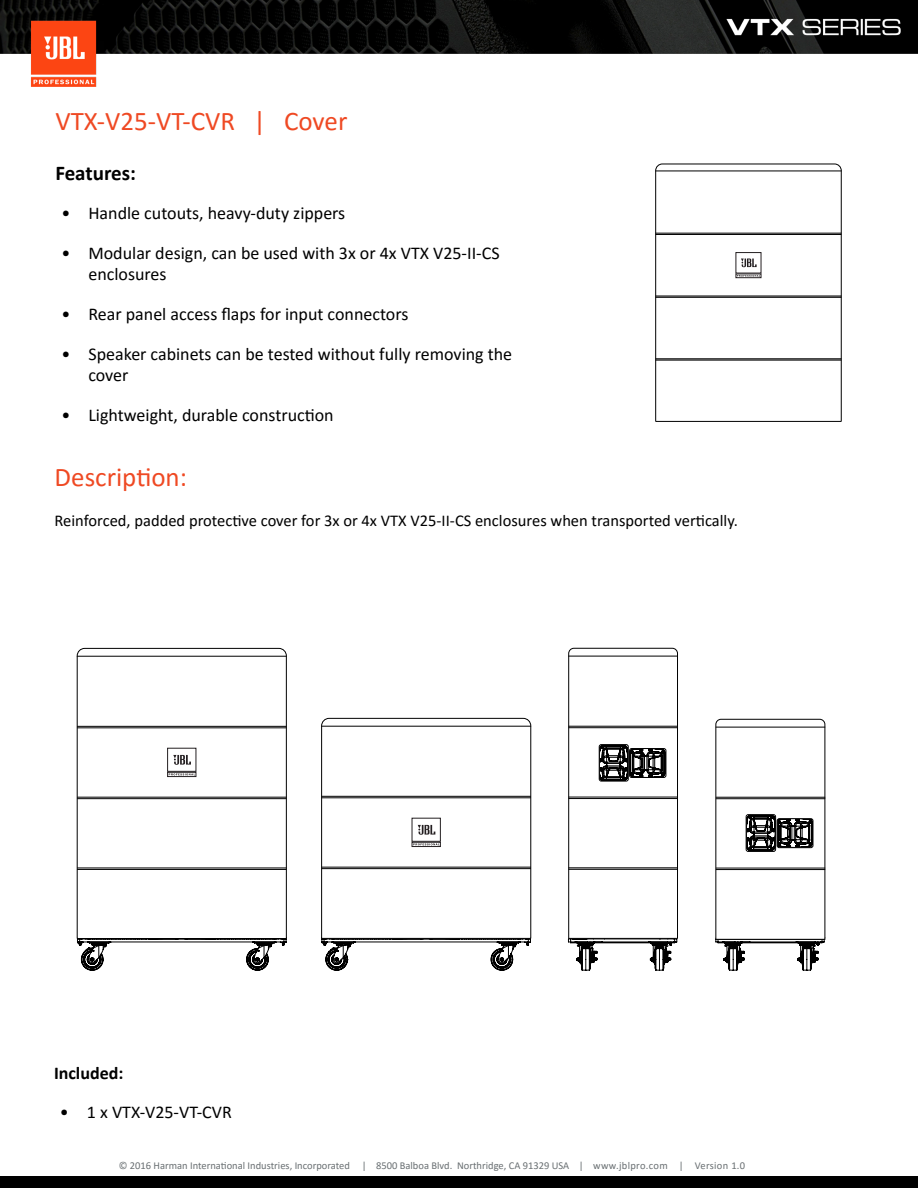
<style>
.page{position:relative;width:918px;height:1188px;background:#fff}
.page>*{position:absolute;margin:0;border:0;box-sizing:border-box;transform-origin:0 0}
.t1{font:27px "Calibri";color:#ef4923}
.t2{font:700 21px "Calibri";color:#000}
.t3{font:18px/21.6px "Calibri";color:#000}
.t4{font:700 18px "Calibri";color:#000}
.t5{font:16.5px "Calibri";color:#000}
.t6{font:10.5px "Calibri";color:#696f72}
</style>
<div class="page">
<img style="left:0;top:0;width:918px;height:86px">
<div style="left:0;top:1176px;width:918px;height:12px;background:#000"></div>
<svg style="left:77px;top:939px;width:210px;height:32px"></svg>
<svg style="left:77px;top:648px;width:210px;height:291px"></svg>
<hr style="left:77px;top:656px;width:209px;height:1px;background:#000">
<hr style="left:77px;top:726px;width:209px;height:1px;background:#000">
<hr style="left:77px;top:728px;width:209px;height:1px;background:#000">
<hr style="left:77px;top:797px;width:209px;height:1px;background:#000">
<hr style="left:77px;top:798px;width:209px;height:1px;background:#000">
<hr style="left:77px;top:868px;width:209px;height:1px;background:#000">
<hr style="left:77px;top:869px;width:209px;height:1px;background:#000">
<div style="left:167px;top:748px;width:29px;height:24px;border:1px solid #241f21"></div>
<svg style="left:173px;top:755px;width:18px;height:10px"></svg>
<div style="left:167px;top:772px;width:29px;height:5px;border:1px solid #241f21"></div>
<svg style="left:169px;top:773px;width:26px;height:2px"></svg>
<svg style="left:321px;top:939px;width:210px;height:32px"></svg>
<svg style="left:321px;top:718px;width:210px;height:221px"></svg>
<hr style="left:322px;top:726px;width:209px;height:1px;background:#000">
<hr style="left:322px;top:796px;width:209px;height:1px;background:#000">
<hr style="left:322px;top:798px;width:209px;height:1px;background:#000">
<hr style="left:322px;top:867px;width:209px;height:1px;background:#000">
<hr style="left:322px;top:868px;width:209px;height:1px;background:#000">
<div style="left:412px;top:818px;width:29px;height:24px;border:1px solid #241f21"></div>
<svg style="left:418px;top:825px;width:17px;height:10px"></svg>
<div style="left:412px;top:842px;width:29px;height:5px;border:1px solid #241f21"></div>
<svg style="left:413px;top:843px;width:27px;height:2px"></svg>
<svg style="left:568px;top:648px;width:110px;height:8px"></svg>
<svg style="left:568px;top:656px;width:257px;height:315px"></svg>
<svg style="left:715px;top:719px;width:110px;height:221px"></svg>
<hr style="left:716px;top:727px;width:109px;height:1px;background:#000">
<hr style="left:716px;top:797px;width:109px;height:1px;background:#000">
<hr style="left:716px;top:798px;width:109px;height:1px;background:#000">
<hr style="left:716px;top:868px;width:109px;height:1px;background:#000">
<hr style="left:716px;top:869px;width:109px;height:1px;background:#000">
<svg style="left:655px;top:164px;width:187px;height:258px"></svg>
<hr style="left:656px;top:171px;width:185px;height:1px;background:#000">
<hr style="left:656px;top:233px;width:185px;height:1px;background:#000">
<hr style="left:656px;top:234px;width:185px;height:1px;background:#000">
<hr style="left:656px;top:296px;width:185px;height:1px;background:#000">
<hr style="left:656px;top:297px;width:185px;height:1px;background:#000">
<hr style="left:656px;top:359px;width:185px;height:1px;background:#000">
<hr style="left:656px;top:360px;width:185px;height:1px;background:#000">
<div style="left:736px;top:252px;width:25px;height:21px;border:1px solid #241f21"></div>
<svg style="left:741px;top:259px;width:16px;height:8px"></svg>
<div style="left:736px;top:274px;width:25px;height:4px;border:1px solid #241f21"></div>
<svg style="left:737px;top:275px;width:23px;height:2px"></svg>
<h1 class="t1" style="left:55px;top:102px;width:294px">VTX-V25-VT-CVR | Cover</h1>
<p class="t2" style="left:55px;top:158px;width:82px">Features:</p>
<p class="t3" style="left:61px;top:202px;width:285px">• Handle cutouts, heavy-duty zippers</p>
<p class="t3" style="left:88px;top:241px;width:413px;text-indent:-27px">• Modular design, can be used with 3x or 4x VTX V25-II-CS enclosures</p>
<p class="t3" style="left:61px;top:303px;width:348px">• Rear panel access flaps for input connectors</p>
<p class="t3" style="left:88px;top:342px;width:425px;text-indent:-27px">• Speaker cabinets can be tested without fully removing the cover</p>
<p class="t3" style="left:61px;top:403px;width:274px">• Lightweight, durable construction</p>
<h1 class="t1" style="left:55px;top:458px;width:134px">Description:</h1>
<p class="t5" style="left:55px;top:509px;width:685px">Reinforced, padded protective cover for 3x or 4x VTX V25-II-CS enclosures when transported vertically.</p>
<p class="t4" style="left:54px;top:1060px;width:71px">Included:</p>
<p class="t3" style="left:60px;top:1101px;width:173px">• 1 x VTX-V25-VT-CVR</p>
<p class="t6" style="left:119px;top:1158px;width:628px">© 2016 Harman International Industries, Incorporated | 8500 Balboa Blvd. Northridge, CA 91329 USA | www.jblpro.com | Version 1.0</p>
</div>
